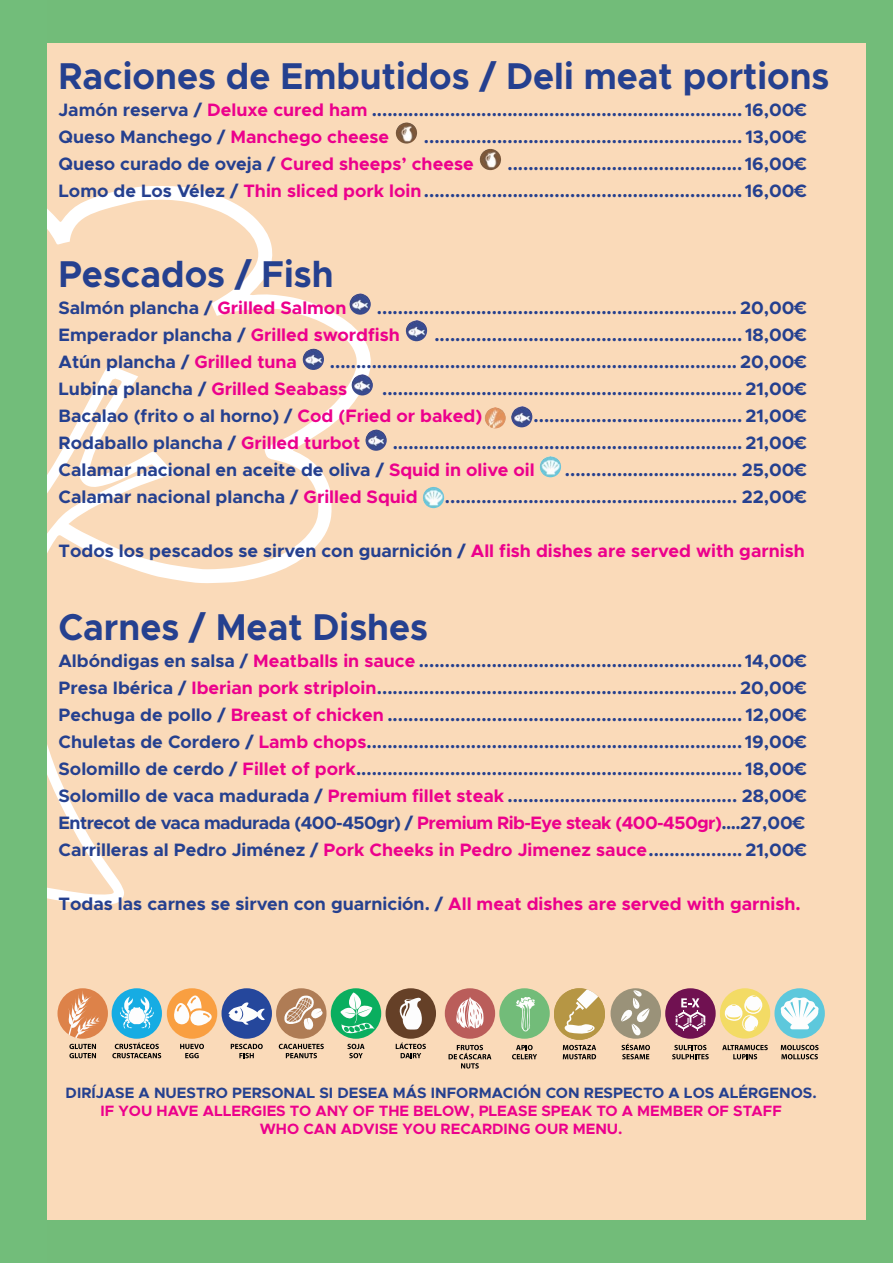
<style>
.page{position:relative;width:893px;height:1263px;background:#72bc79}
.page>*{position:absolute;margin:0;border:0;box-sizing:border-box;transform-origin:0 0}
.t1{font:700 37.5px "Metropolis";color:#25408f;scale:.95 1}
.t2{font:700 18px/27px "Metropolis";color:#25408f}
.t3{font:700 15px/18px "Metropolis";color:#ec008c;text-align:center}
.t4{font:700 15px "Metropolis";color:#25408f}
.s1{color:#ec008c}
</style>
<div class="page">
<div style="left:0;top:43px;width:866px;height:1177px;background:#fadab9"></div>
<svg style="left:47px;top:186px;width:325px;height:719px"></svg>
<div style="left:58px;top:988px;width:50px;height:51px;background:#dd8249;border-radius:50%"></div>
<svg style="left:67px;top:990px;width:34px;height:48px"></svg>
<div style="left:112px;top:988px;width:50px;height:51px;background:#16ace3;border-radius:50%"></div>
<svg style="left:120px;top:996px;width:34px;height:33px"></svg>
<div style="left:167px;top:988px;width:50px;height:51px;background:#f99f41;border-radius:50%"></div>
<svg style="left:174px;top:995px;width:38px;height:31px"></svg>
<div style="left:222px;top:988px;width:50px;height:51px;background:#25479c;border-radius:50%"></div>
<svg style="left:228px;top:1002px;width:37px;height:23px"></svg>
<div style="left:276px;top:988px;width:50px;height:51px;background:#af7c55;border-radius:50%"></div>
<svg style="left:283px;top:993px;width:42px;height:37px"></svg>
<div style="left:331px;top:988px;width:50px;height:51px;background:#0aae5f;border-radius:50%"></div>
<svg style="left:334px;top:988px;width:41px;height:45px"></svg>
<div style="left:445px;top:988px;width:50px;height:51px;background:#ba5d5a;border-radius:50%"></div>
<svg style="left:456px;top:997px;width:28px;height:32px"></svg>
<div style="left:499px;top:988px;width:51px;height:51px;background:#72bc79;border-radius:50%"></div>
<svg style="left:516px;top:997px;width:19px;height:34px"></svg>
<div style="left:611px;top:988px;width:50px;height:51px;background:#9a9279;border-radius:50%"></div>
<svg style="left:621px;top:990px;width:29px;height:46px"></svg>
<div style="left:665px;top:988px;width:51px;height:51px;background:#701151;border-radius:50%"></div>
<svg style="left:675px;top:998px;width:30px;height:33px"></svg>
<div style="left:720px;top:988px;width:50px;height:50px;background:#f3db65;border-radius:50%"></div>
<svg style="left:725px;top:995px;width:37px;height:37px"></svg>
<div style="left:774px;top:988px;width:51px;height:50px;background:#5dc8dc;border-radius:50%"></div>
<svg style="left:781px;top:997px;width:38px;height:32px"></svg>
<div style="left:386px;top:988px;width:50px;height:51px;background:#654027;border-radius:50%"></div>
<svg style="left:400px;top:997px;width:22px;height:32px"></svg>
<svg style="left:69px;top:1044px;width:27px;height:14px"></svg>
<svg style="left:112px;top:1043px;width:49px;height:15px"></svg>
<svg style="left:180px;top:1044px;width:24px;height:14px"></svg>
<svg style="left:231px;top:1044px;width:32px;height:14px"></svg>
<svg style="left:279px;top:1044px;width:45px;height:14px"></svg>
<svg style="left:347px;top:1044px;width:18px;height:14px"></svg>
<svg style="left:449px;top:1045px;width:42px;height:23px"></svg>
<svg style="left:512px;top:1045px;width:25px;height:14px"></svg>
<svg style="left:554px;top:988px;width:51px;height:71px"></svg>
<svg style="left:622px;top:1044px;width:28px;height:15px"></svg>
<svg style="left:672px;top:1045px;width:37px;height:14px"></svg>
<svg style="left:722px;top:1045px;width:46px;height:14px"></svg>
<svg style="left:781px;top:1045px;width:38px;height:14px"></svg>
<svg style="left:396px;top:1043px;width:30px;height:15px"></svg>
<img style="left:396px;top:122px;width:21px;height:22px;border-radius:11px">
<img style="left:480px;top:149px;width:21px;height:21px;border-radius:11px">
<img style="left:349px;top:293px;width:22px;height:22px;border-radius:11px">
<img style="left:406px;top:320px;width:21px;height:21px;border-radius:11px">
<img style="left:303px;top:349px;width:21px;height:21px;border-radius:11px">
<img style="left:352px;top:374px;width:21px;height:21px;border-radius:11px">
<img style="left:511px;top:406px;width:21px;height:21px;border-radius:11px">
<img style="left:484px;top:407px;width:22px;height:21px;border-radius:11px">
<img style="left:365px;top:429px;width:22px;height:22px;border-radius:11px">
<img style="left:540px;top:456px;width:21px;height:21px;border-radius:11px">
<img style="left:423px;top:487px;width:21px;height:21px;border-radius:11px">
<div style="left:0;top:0;width:47px;height:1263px;background:#72bd7a"></div>
<h1 class="t1" style="left:58px;top:53px;width:813px">Raciones de Embutidos / Deli meat portions</h1>
<p class="t2" style="left:58px;top:97px;width:750px">Jamón reserva / <span class="s1">Deluxe cured ham</span> ....................................................................... 16,00€<br>Queso Manchego / <span class="s1">Manchego cheese</span></p>
<p class="t2" style="left:59px;top:124px;width:750px;text-indent:365px">............................................................. 13,00€<br>Queso curado de oveja / <span class="s1">Cured sheeps’ cheese</span></p>
<p class="t2" style="left:59px;top:151px;width:750px;text-align:right">............................................. 16,00€<br>Lomo de Los Vélez / <span class="s1">Thin sliced pork loin</span>............................................................. 16,00€</p>
<h1 class="t1" style="left:58px;top:250px;width:291px">Pescados / Fish</h1>
<p class="t2" style="left:58px;top:294px;width:289px">Salmón plancha / <span class="s1">Grilled Salmon</span></p>
<p class="t2" style="left:58px;top:294px;width:750px;text-indent:318px">..................................................................... 20,00€<br>Emperador plancha / <span class="s1">Grilled swordfish</span></p>
<p class="t2" style="left:434px;top:321px;width:374px">........................................................... 18,00€</p>
<p class="t2" style="left:59px;top:348px;width:240px">Atún plancha / <span class="s1">Grilled tuna</span></p>
<p class="t2" style="left:59px;top:348px;width:750px;text-indent:271px">.............................................................................. 20,00€<br>Lubina plancha / <span class="s1">Grilled Seabass</span></p>
<p class="t2" style="left:59px;top:375px;width:750px;text-indent:324px">..................................................................... 21,00€<br>Bacalao (frito o al horno) / <span class="s1">Cod (Fried or baked)</span></p>
<p class="t2" style="left:534px;top:402px;width:275px">........................................ 21,00€</p>
<p class="t2" style="left:59px;top:429px;width:303px">Rodaballo plancha / <span class="s1">Grilled turbot</span></p>
<p class="t2" style="left:59px;top:429px;width:750px;text-indent:334px">................................................................... 21,00€<br>Calamar nacional en aceite de oliva / <span class="s1">Squid in olive oil</span></p>
<p class="t2" style="left:565px;top:456px;width:244px">................................. 25,00€</p>
<p class="t2" style="left:59px;top:483px;width:361px">Calamar nacional plancha / <span class="s1">Grilled Squid</span></p>
<p class="t2" style="left:445px;top:483px;width:364px">........................................................ 22,00€</p>
<p class="t2" style="left:59px;top:537px;width:748px">Todos los pescados se sirven con guarnición / <span class="s1">All fish dishes are served with garnish</span></p>
<h1 class="t1" style="left:58px;top:603px;width:391px">Carnes / Meat Dishes</h1>
<p class="t2" style="left:58px;top:647px;width:750px;text-align:justify">Albóndigas en salsa / <span class="s1">Meatballs in sauce</span> .............................................................. 14,00€ Presa Ibérica / <span class="s1">Iberian pork striploin</span>..................................................................... 20,00€ Pechuga de pollo / <span class="s1">Breast of chicken</span> .................................................................... 12,00€ Chuletas de Cordero / <span class="s1">Lamb chops</span>........................................................................ 19,00€ Solomillo de cerdo / <span class="s1">Fillet of pork</span>.......................................................................... 18,00€ Solomillo de vaca madurada / <span class="s1">Premium fillet steak</span> ............................................ 28,00€ Entrecot de vaca madurada (400-450gr) / <span class="s1">Premium Rib-Eye steak (400-450gr)</span>....27,00€ Carrilleras al Pedro Jiménez / <span class="s1">Pork Cheeks in Pedro Jimenez sauce</span>.................. 21,00€</p>
<p class="t2" style="left:59px;top:890px;width:744px">Todas las carnes se sirven con guarnición. / <span class="s1">All meat dishes are served with garnish.</span></p>
<p class="t4" style="left:66px;top:1083px;width:752px">DIRÍJASE A NUESTRO PERSONAL SI DESEA MÁS INFORMACIÓN CON RESPECTO A LOS ALÉRGENOS.</p>
<p class="t3" style="left:100px;top:1101px;width:683px">IF YOU HAVE ALLERGIES TO ANY OF THE BELOW, PLEASE SPEAK TO A MEMBER OF STAFF<br>WHO CAN ADVISE YOU RECARDING OUR MENU.</p>
</div>
